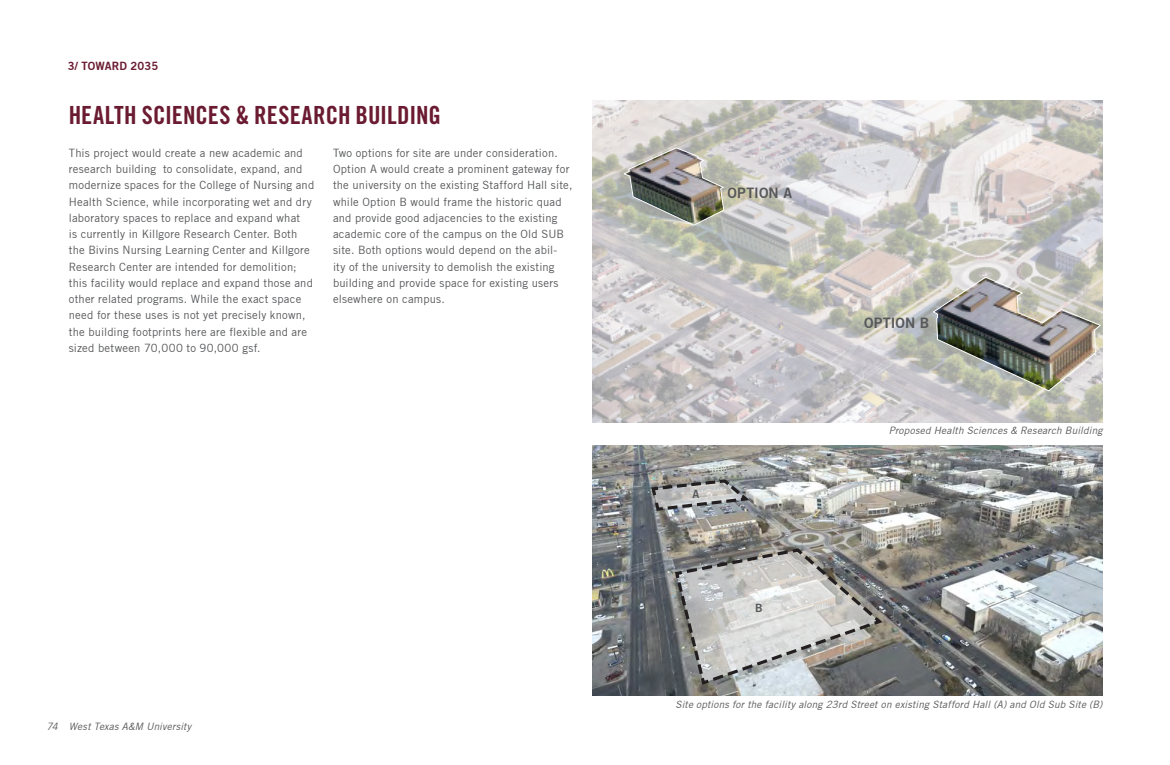
<style>
.page{position:relative;width:1170px;height:765px;background:#fff}
.page>*{position:absolute;margin:0;border:0;box-sizing:border-box;transform-origin:0 0}
.PPT-01_20pt_Heading{font:25px "Trade Gothic LT Std Bd Cn 20";color:#6b1b31}
.t1{font:14.12px "Trade Gothic Bold Two";letter-spacing:.01em;color:#57585a}
._06_Main_Body{font:11.25px/16.2px "Trade Gothic";letter-spacing:.02em;color:#57585a}
.t2{font:11.25px "Trade Gothic Bold Two";letter-spacing:.01em;color:#6a1a31}
._05_Main_Body_Subhea{font:11.25px "Trade Gothic Bold Two";color:#57585a}
._17_Caption{font:italic 10px "Trade Gothic";letter-spacing:.015em;color:#57585a}
</style>
<div class="page">
<svg style="left:592px;top:100px;width:510px;height:322px;background:#c6c4c1"></svg>
<img style="left:592px;top:445px;width:510px;height:251px">
<svg style="left:673px;top:547px;width:213px;height:140px;background:#aaaaa8"></svg>
<svg style="left:649px;top:478px;width:104px;height:35px;background:#999b9c"></svg>
<p class="t2" style="left:68px;top:59px;width:92px">3/ TOWARD 2035</p>
<p class="PPT-01_20pt_Heading" style="left:69px;top:100px;width:374px">HEALTH SCIENCES &amp; RESEARCH BUILDING</p>
<p class="_06_Main_Body" style="left:69px;top:145px;width:247px">This project would create a new academic and research building to consolidate, expand, and modernize spaces for the College of Nursing and Health Science, while incorporating wet and dry laboratory spaces to replace and expand what<br>is currently in Killgore Research Center. Both the Bivins Nursing Learning Center and Killgore Research Center are intended for demolition; this facility would replace and expand those and other related programs. While the exact space need for these uses is not yet precisely known, the building footprints here are flexible and are sized between 70,000 to 90,000 gsf.</p>
<p class="_06_Main_Body" style="left:333px;top:145px;width:241px">Two options for site are under consideration.<br>Option A would create a prominent gateway for the university on the existing Stafford Hall site, while Option B would frame the historic quad and provide good adjacencies to the existing academic core of the campus on the Old SUB site. Both options would depend on the abil&shy;ity of the university to demolish the existing building and provide space for existing users elsewhere on campus.</p>
<p class="_17_Caption" style="left:46px;top:720px;width:13px">74</p>
<p class="_17_Caption" style="left:69px;top:720px;width:124px">West Texas A&amp;M University</p>
<p class="t1" style="left:728px;top:184px;width:66px">OPTION A</p>
<p class="_05_Main_Body_Subhea" style="left:692px;top:487px;width:8px">A</p>
<p class="_05_Main_Body_Subhea" style="left:755px;top:601px;width:9px">B</p>
<p class="t1" style="left:864px;top:314px;width:67px">OPTION B</p>
<p class="_17_Caption" style="left:889px;top:425px;width:215px">Proposed Health Sciences &amp; Research Building</p>
<p class="_17_Caption" style="left:676px;top:698px;width:428px">Site options for the facility along 23rd Street on existing Stafford Hall (A) and Old Sub Site (B)</p>
</div>
